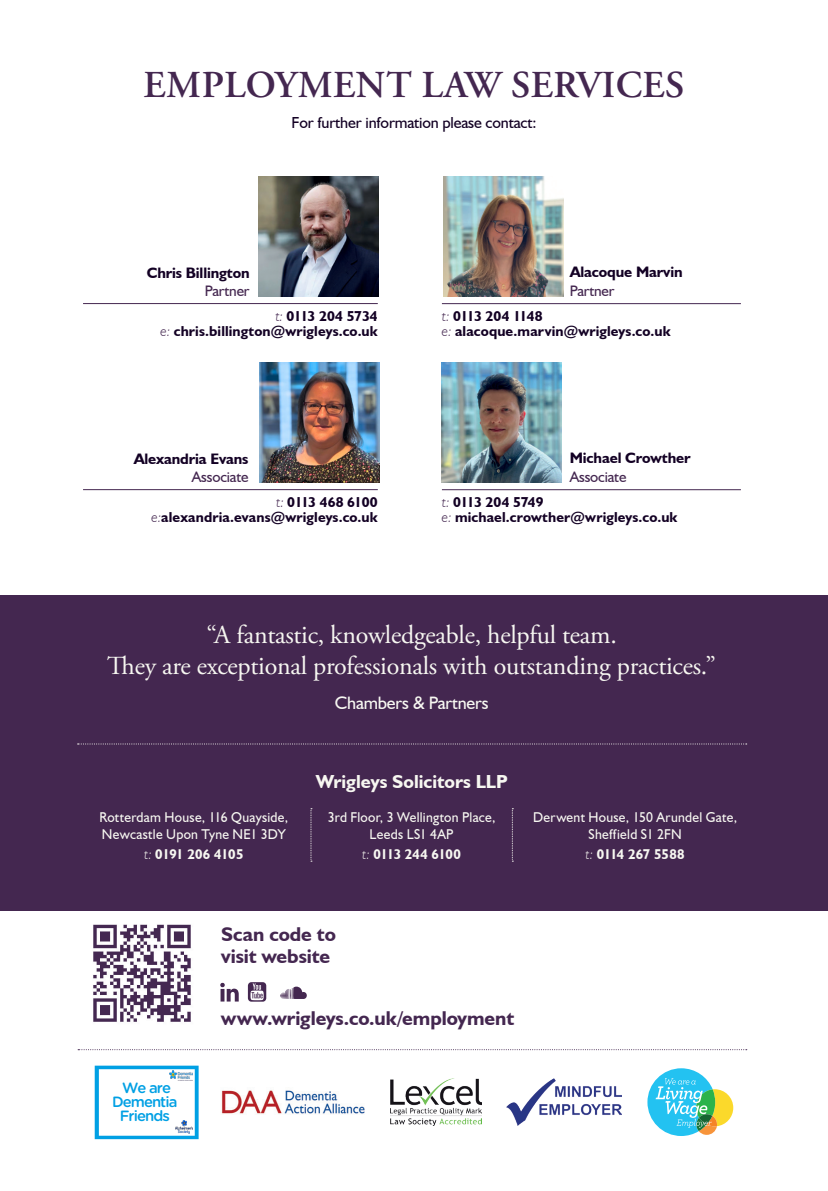
<style>
.page{position:relative;width:828px;height:1191px;background:#fff}
.page>*{position:absolute;margin:0;border:0;box-sizing:border-box;transform-origin:0 0}
.t1{font:600 38px "Adobe Garamond Pro";letter-spacing:.015em;color:#442750}
.t2{font:26px/31.2px "Adobe Garamond Pro";letter-spacing:-.01em;color:#f7f7f1;text-align:center}
.t3{font:700 20px/22px "Humanist 521 BT";color:#442750}
.t4{font:700 18.8px "Humanist 521 BT";color:#f7f7f1}
.t5{font:18px "Humanist 521 BT";letter-spacing:-.01em;color:#f7f7f1}
.t6{font:16px "Humanist 521 BT";letter-spacing:-.01em;color:#130024}
.t7{font:700 15.2px/18.2px "Humanist 521 BT";letter-spacing:-.01em;color:#130024;text-align:right}
.t8{font:500 14.8px/13.8px "Gotham Rounded";letter-spacing:-.065em;color:#00a0e4;text-align:center}
.t9{font:700 14.4px/15.2px "Humanist 521 BT";letter-spacing:.01em;color:#130024;text-align:right}
.t10{font:14.2px/17px "Humanist 521 BT";letter-spacing:.02em;color:#f7f7f1;text-align:center;scale:.96 1}
.t11{font:700 14.2px "Humanist 521 BT";letter-spacing:-.025em;color:#f7f7f1;scale:.96 1}
.t12{font:700 14.2px "Humanist 521 BT";letter-spacing:-.005em;color:#f7f7f1;scale:.96 1}
.s1{font-weight:400;color:#442750}
.s2{font-weight:300;font-style:italic;color:#442750}
.s3{font-weight:300;font-style:italic}
</style>
<div class="page">
<hr style="left:827px;top:388px;width:1px;height:803px;background:#c7c5c4">
<img style="left:827px;top:413px;width:1px;height:778px">
<div style="left:0;top:595px;width:828px;height:316px;background:#442750"></div>
<hr style="left:83px;top:489px;width:295px;height:1px;background:#442750">
<hr style="left:83px;top:303px;width:295px;height:1px;background:#442750">
<hr style="left:442px;top:303px;width:299px;height:1px;background:#442750">
<svg style="left:78px;top:1049px;width:669px;height:1px"></svg>
<img style="left:259px;top:363px;width:120px;height:119px">
<img style="left:259px;top:177px;width:120px;height:119px">
<img style="left:443px;top:177px;width:120px;height:119px">
<hr style="left:442px;top:489px;width:299px;height:1px;background:#442750">
<img style="left:442px;top:363px;width:120px;height:119px">
<svg style="left:78px;top:743px;width:669px;height:1px"></svg>
<img style="left:221px;top:1090px;width:143px;height:24px">
<svg style="left:647px;top:1068px;width:86px;height:68px"></svg>
<img style="left:390px;top:1078px;width:91px;height:47px">
<img style="left:507px;top:1079px;width:115px;height:46px">
<svg style="left:512px;top:808px;width:1px;height:53px"></svg>
<svg style="left:311px;top:808px;width:1px;height:53px"></svg>
<img style="left:93px;top:924px;width:98px;height:98px">
<svg style="left:95px;top:1065px;width:104px;height:74px"></svg>
<img style="left:175px;top:1120px;width:18px;height:13px">
<img style="left:169px;top:1070px;width:24px;height:10px">
<svg style="left:220px;top:982px;width:19px;height:19px"></svg>
<svg style="left:248px;top:982px;width:18px;height:19px"></svg>
<svg style="left:280px;top:986px;width:27px;height:13px"></svg>
<p class="t1" style="left:144px;top:63px;width:542px">EMPLOYMENT LAW SERVICES</p>
<p class="t6" style="left:291px;top:112px;width:246px">For further information please contact:</p>
<p class="t7" style="left:147px;top:263px;width:104px">Chris Billington<br><span class="s1">Partner</span></p>
<p class="t9" style="left:161px;top:308px;width:219px"><span class="s2">t:</span> 0113 204 5734<br><span class="s2">e:</span> chris.billington@wrigleys.co.uk</p>
<p class="t7" style="left:134px;top:449px;width:116px">Alexandria Evans<br><span class="s1">Associate</span></p>
<p class="t9" style="left:152px;top:494px;width:228px"><span class="s2">t:</span> 0113 468 6100 <span class="s2">e:</span>alexandria.evans@wrigleys.co.uk</p>
<p class="t7" style="left:570px;top:263px;width:114px;text-align:left">Alacoque Marvin<br><span class="s1">Partner</span></p>
<p class="t9" style="left:442px;top:308px;width:230px;text-align:left"><span class="s2">t:</span> 0113 204 1148<br><span class="s2">e:</span> alacoque.marvin@wrigleys.co.uk</p>
<p class="t7" style="left:570px;top:449px;width:122px;text-align:left">Michael Crowther<br><span class="s1">Associate</span></p>
<p class="t9" style="left:442px;top:494px;width:237px;text-align:left"><span class="s2">t:</span> 0113 204 5749<br><span class="s2">e:</span> michael.crowther@wrigleys.co.uk</p>
<p class="t2" style="left:107px;top:620px;width:610px">“A fantastic, knowledgeable, helpful team.<br>They are exceptional professionals with outstanding practices.”</p>
<p class="t5" style="left:335px;top:691px;width:155px">Chambers &amp; Partners</p>
<p class="t10" style="left:99px;top:808px;width:198px;text-align:left">Rotterdam House, 116 Quayside,<br>Newcastle Upon Tyne NE1 3DY</p>
<p class="t11" style="left:144px;top:845px;width:105px"><span class="s3">t:</span> 0191 206 4105</p>
<p class="t4" style="left:316px;top:770px;width:193px">Wrigleys Solicitors LLP</p>
<p class="t10" style="left:328px;top:808px;width:176px">3rd Floor, 3 Wellington Place,<br>Leeds LS1 4AP</p>
<p class="t11" style="left:362px;top:845px;width:104px"><span class="s3">t:</span> 0113 244 6100</p>
<p class="t10" style="left:533px;top:808px;width:214px">Derwent House, 150 Arundel Gate,<br>Sheffield S1 2FN</p>
<p class="t12" style="left:585px;top:845px;width:105px"><span class="s3">t:</span> 0114 267 5588</p>
<p class="t8" style="left:112px;top:1080px;width:67px">We are<br>Dementia<br>Friends</p>
<p class="t3" style="left:221px;top:922px;width:116px">Scan code to visit website</p>
<p class="t3" style="left:221px;top:1007px;width:295px">www.wrigleys.co.uk/employment</p>
</div>
